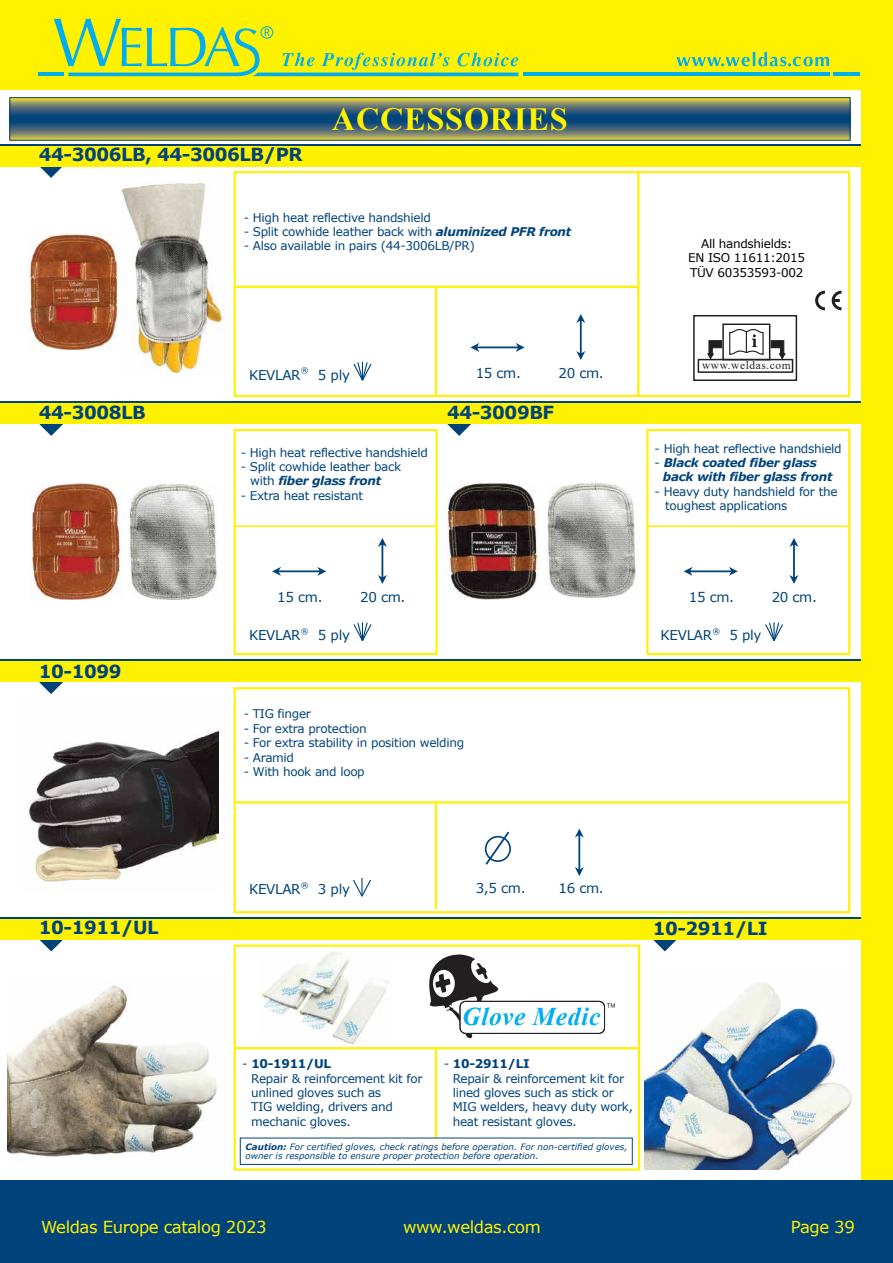
<style>
.page{position:relative;width:893px;height:1263px;background:#fff200}
.page>*{position:absolute;margin:0;border:0;box-sizing:border-box;transform-origin:0 0}
.t1{font:700 32.25px "Times New Roman";letter-spacing:.025em;color:#fff200}
.t2{font:italic 700 25.5px "Times New Roman";letter-spacing:.02em;color:#00aeef}
.t3{font:700 18px "Verdana";letter-spacing:-.025em;color:#00437b}
.t4{font:16.5px "Verdana";letter-spacing:-.025em;color:#fff200}
.t5{font:13.5px "Verdana";letter-spacing:-.025em;color:#00437b}
.t6{font:12px/14.4px "Verdana";letter-spacing:-.025em;color:#00437b}
.t7{font:italic 700 12px/14.4px "Verdana";letter-spacing:-.025em;color:#00437b}
.t8{font:12px/14.4px "Verdana";letter-spacing:-.025em;color:#010101;text-align:center}
.t9{font:11.4px "Times New Roman";letter-spacing:.05em;color:#231f20}
.t10{font:italic 8.7px/9.1px "Verdana";color:#00437b}
.t11{font:7.8px "Verdana";color:#00437b}
.s1{font-weight:700;font-style:italic}
.s2{font-weight:400;font-style:normal}
.s3{font-weight:700}
</style>
<div class="page">
<div style="left:0;top:91px;width:860px;height:1090px;background:#fff"></div>
<img style="left:645px;top:983px;width:207px;height:187px">
<svg style="left:38px;top:423px;width:26px;height:13px"></svg>
<svg style="left:446px;top:423px;width:26px;height:13px"></svg>
<svg style="left:38px;top:939px;width:26px;height:12px"></svg>
<svg style="left:652px;top:939px;width:26px;height:12px"></svg>
<svg style="left:38px;top:166px;width:26px;height:12px"></svg>
<svg style="left:39px;top:682px;width:24px;height:12px"></svg>
<svg style="left:11px;top:99px;width:837px;height:40px;background:#537070"></svg>
<div style="left:9px;top:97px;width:841px;height:44px;border:1px solid #00437b"></div>
<div style="left:0;top:401px;width:860px;height:9px;background:#00437b"></div>
<div style="left:0;top:403px;width:893px;height:20px;background:#fff200"></div>
<div style="left:0;top:659px;width:860px;height:9px;background:#00437b"></div>
<div style="left:0;top:661px;width:893px;height:21px;background:#fff200"></div>
<div style="left:0;top:144px;width:860px;height:9px;background:#00437b"></div>
<div style="left:0;top:146px;width:893px;height:20px;background:#fff200"></div>
<svg style="left:676px;top:52px;width:153px;height:14px"></svg>
<hr style="left:523px;top:73px;width:306px;height:3px;background:#00aeef">
<hr style="left:834px;top:73px;width:26px;height:3px;background:#00aeef">
<hr style="left:38px;top:73px;width:26px;height:3px;background:#00aeef">
<svg style="left:54px;top:19px;width:464px;height:57px"></svg>
<svg style="left:234px;top:171px;width:616px;height:226px"></svg>
<hr style="left:637px;top:173px;width:2px;height:223px;background:#fff200">
<hr style="left:435px;top:288px;width:2px;height:108px;background:#fff200">
<hr style="left:235px;top:286px;width:403px;height:2px;background:#fff200">
<svg style="left:470px;top:343px;width:55px;height:9px"></svg>
<svg style="left:576px;top:314px;width:9px;height:46px"></svg>
<svg style="left:352px;top:361px;width:20px;height:21px"></svg>
<div style="left:0;top:917px;width:860px;height:9px;background:#00437b"></div>
<div style="left:0;top:919px;width:893px;height:20px;background:#fff200"></div>
<img style="left:28px;top:234px;width:90px;height:115px">
<img style="left:121px;top:181px;width:103px;height:193px">
<svg style="left:234px;top:429px;width:204px;height:226px"></svg>
<hr style="left:235px;top:525px;width:201px;height:2px;background:#fff200">
<img style="left:29px;top:484px;width:92px;height:116px">
<img style="left:128px;top:484px;width:89px;height:115px">
<svg style="left:646px;top:429px;width:204px;height:226px"></svg>
<hr style="left:648px;top:525px;width:201px;height:2px;background:#fff200">
<img style="left:547px;top:482px;width:89px;height:115px">
<img style="left:447px;top:482px;width:91px;height:117px">
<svg style="left:234px;top:944px;width:406px;height:226px"></svg>
<hr style="left:235px;top:1047px;width:403px;height:2px;background:#fff200">
<hr style="left:435px;top:1048px;width:2px;height:104px;background:#fff200">
<svg style="left:815px;top:291px;width:26px;height:19px"></svg>
<div style="left:693px;top:315px;width:104px;height:66px;border:2px solid #231f20"></div>
<svg style="left:728px;top:328px;width:36px;height:28px"></svg>
<div style="left:722px;top:323px;width:48px;height:37px;border:2px solid #231f20"></div>
<div style="left:698px;top:359px;width:95px;height:14px;border:2px solid #231f20"></div>
<svg style="left:771px;top:340px;width:14px;height:19px"></svg>
<svg style="left:707px;top:340px;width:15px;height:19px"></svg>
<svg style="left:234px;top:687px;width:616px;height:226px"></svg>
<hr style="left:235px;top:801px;width:613px;height:2px;background:#fff200">
<hr style="left:435px;top:801px;width:2px;height:108px;background:#fff200">
<svg style="left:485px;top:832px;width:26px;height:33px"></svg>
<svg style="left:575px;top:828px;width:9px;height:48px"></svg>
<svg style="left:352px;top:878px;width:20px;height:20px"></svg>
<div style="left:240px;top:1138px;width:393px;height:27px;background:#fff;border:1px solid #00437b"></div>
<svg style="left:429px;top:954px;width:70px;height:84px"></svg>
<div style="left:460px;top:1001px;width:144px;height:32px;background:#fff;border-radius:6px"></div>
<div style="left:459px;top:1001px;width:146px;height:33px;border:1px solid #231f20;border-radius:6px"></div>
<svg style="left:607px;top:1003px;width:8px;height:4px"></svg>
<img style="left:8px;top:985px;width:209px;height:172px">
<div style="left:0;top:1180px;width:893px;height:83px;background:#00437b"></div>
<img style="left:29px;top:731px;width:189px;height:152px">
<h3 class="t3" style="left:39px;top:141px;width:265px">44-3006LB, 44-3006LB/PR</h3>
<h1 class="t1" style="left:332px;top:96px;width:237px">ACCESSORIES</h1>
<p class="t6" style="left:244px;top:210px;width:189px">- High heat reflective handshield</p>
<p class="t6" style="left:244px;top:224px;width:329px">- Split cowhide leather back with <span class="s1">aluminized PFR front</span></p>
<p class="t6" style="left:244px;top:239px;width:233px">- Also available in pairs (44-3006LB/PR)</p>
<h3 class="t3" style="left:39px;top:400px;width:109px">44-3008LB</h3>
<h3 class="t3" style="left:39px;top:658px;width:84px">10-1099</h3>
<p class="t11" style="left:301px;top:365px;width:9px">®</p>
<p class="t5" style="left:249px;top:365px;width:53px">KEVLAR</p>
<p class="t5" style="left:318px;top:365px;width:34px">5 ply</p>
<p class="t6" style="left:241px;top:445px;width:189px">- High heat reflective handshield</p>
<p class="t6" style="left:250px;top:459px;width:152px;text-indent:-9px">- Split cowhide leather back with <span class="s1">fiber glass front</span></p>
<p class="t6" style="left:241px;top:488px;width:124px">- Extra heat resistant</p>
<p class="t5" style="left:476px;top:364px;width:47px">15 cm.</p>
<p class="t5" style="left:558px;top:364px;width:47px">20 cm.</p>
<h3 class="t3" style="left:447px;top:400px;width:109px">44-3009BF</h3>
<p class="t5" style="left:277px;top:588px;width:47px">15 cm.</p>
<p class="t5" style="left:360px;top:588px;width:47px">20 cm.</p>
<p class="t11" style="left:301px;top:625px;width:9px">®</p>
<p class="t5" style="left:249px;top:626px;width:53px">KEVLAR</p>
<p class="t5" style="left:318px;top:626px;width:34px">5 ply</p>
<p class="t6" style="left:244px;top:707px;width:69px">- TIG finger</p>
<p class="t6" style="left:244px;top:721px;width:124px">- For extra protection</p>
<p class="t6" style="left:244px;top:735px;width:222px">- For extra stability in position welding</p>
<p class="t6" style="left:244px;top:750px;width:52px">- Aramid</p>
<p class="t6" style="left:244px;top:764px;width:123px">- With hook and loop</p>
<p class="t8" style="left:688px;top:236px;width:119px">All handshields:<br>EN ISO 11611:2015<br>TÜV 60353593-002</p>
<p class="t9" style="left:702px;top:357px;width:90px">www.weldas.com</p>
<p class="t6" style="left:655px;top:441px;width:189px">- High heat reflective handshield</p>
<p class="t7" style="left:663px;top:455px;width:171px;text-indent:-8px"><span class="s2">-</span> Black coated fiber glass back with fiber glass front</p>
<p class="t6" style="left:665px;top:484px;width:174px;text-indent:-11px">- Heavy duty handshield for the toughest applications</p>
<p class="t5" style="left:689px;top:588px;width:47px">15 cm.</p>
<p class="t5" style="left:772px;top:588px;width:47px">20 cm.</p>
<p class="t11" style="left:712px;top:625px;width:9px">®</p>
<p class="t5" style="left:661px;top:626px;width:53px">KEVLAR</p>
<p class="t5" style="left:729px;top:626px;width:34px">5 ply</p>
<h3 class="t3" style="left:39px;top:915px;width:121px">10-1911/UL</h3>
<p class="t11" style="left:301px;top:880px;width:9px">®</p>
<p class="t5" style="left:249px;top:880px;width:53px">KEVLAR</p>
<p class="t5" style="left:318px;top:880px;width:34px">3 ply</p>
<p class="t5" style="left:476px;top:879px;width:51px">3,5 cm.</p>
<p class="t5" style="left:558px;top:879px;width:47px">16 cm.</p>
<h3 class="t3" style="left:653px;top:916px;width:117px">10-2911/LI</h3>
<h2 class="t2" style="left:462px;top:999px;width:140px">Glove Medic</h2>
<p class="t6" style="left:251px;top:1056px;width:173px;text-indent:-9px">- <span class="s3">10-1911/UL<br></span>Repair &amp; reinforcement kit for unlined gloves such as<br>TIG welding, drivers and mechanic gloves.</p>
<p class="t6" style="left:453px;top:1056px;width:182px;text-indent:-9px">- <span class="s3">10-2911/LI<br></span>Repair &amp; reinforcement kit for lined gloves such as stick or<br>MIG welders, heavy duty work, heat resistant gloves.</p>
<p class="t10" style="left:246px;top:1142px;width:384px"><span class="s3">Caution:</span> For certified gloves, check ratings before operation. For non-certified gloves, owner is responsible to ensure proper protection before operation.</p>
<h3 class="t4" style="left:41px;top:1216px;width:227px">Weldas Europe catalog 2023</h3>
<h3 class="t4" style="left:403px;top:1216px;width:139px">www.weldas.com</h3>
<h3 class="t4" style="left:791px;top:1216px;width:65px">Page 39</h3>
</div>
